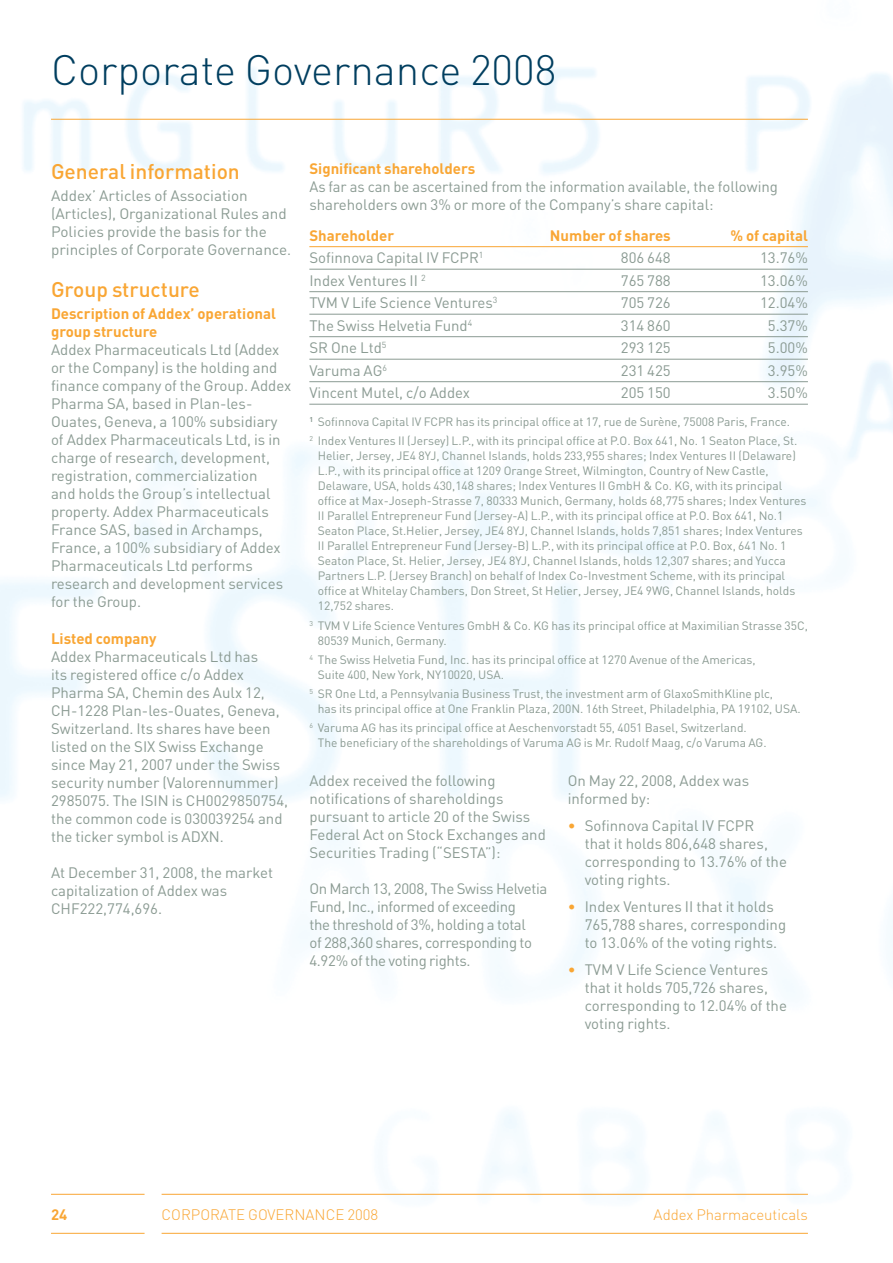
<style>
.page{position:relative;width:893px;height:1263px;background:#fff}
.page>*{position:absolute;margin:0;border:0;box-sizing:border-box;transform-origin:0 0}
.t1{font:300 42px "DIN";color:#003e5f}
.t2{font:500 21px "DIN";color:#f9a634}
.t3{font:15px/18px "DIN";color:#8b9b93}
.t4{font:15px/18px "DIN";letter-spacing:-.02em;color:#8b9b93}
.t5{font:700 15px/18px "DIN";color:#f9a634}
.t6{font:300 15px "DIN";color:#f9a634}
.t7{font:12px/15px "DIN";color:#8b9b93}
.s1{color:#f9a634}
</style>
<div class="page">
<hr style="left:309px;top:246px;width:499px;height:1px;background:#f9a634">
<hr style="left:309px;top:269px;width:499px;height:1px;background:#8b9b93">
<hr style="left:309px;top:291px;width:499px;height:1px;background:#8b9b93">
<hr style="left:309px;top:314px;width:499px;height:1px;background:#8b9b93">
<hr style="left:309px;top:336px;width:499px;height:1px;background:#8b9b93">
<hr style="left:309px;top:359px;width:499px;height:1px;background:#8b9b93">
<hr style="left:309px;top:381px;width:499px;height:1px;background:#8b9b93">
<hr style="left:309px;top:404px;width:499px;height:1px;background:#8b9b93">
<hr style="left:51px;top:119px;width:757px;height:1px;background:#f9a634">
<hr style="left:162px;top:1194px;width:646px;height:1px;background:#f9a634">
<hr style="left:162px;top:1233px;width:646px;height:1px;background:#f9a634">
<hr style="left:51px;top:1194px;width:94px;height:1px;background:#f9a634">
<hr style="left:51px;top:1233px;width:94px;height:1px;background:#f9a634">
<h1 class="t1" style="left:51px;top:44px;width:507px">Corporate Governance 2008</h1>
<h2 class="t2" style="left:51px;top:158px;width:190px">General information</h2>
<p class="t3" style="left:51px;top:186px;width:242px">Addex’ Articles of Association (Articles), Organizational Rules and Policies provide the basis for the principles of Corporate Governance.</p>
<h2 class="t2" style="left:51px;top:276px;width:150px">Group structure</h2>
<p class="t5" style="left:51px;top:304px;width:226px">Description of Addex’ operational group structure</p>
<p class="t3" style="left:51px;top:341px;width:242px">Addex Pharmaceuticals Ltd (Addex or the Company) is the holding and finance company of the Group. Addex<br>Pharma SA, based in Plan-les-<br>Ouates, Geneva, a 100% subsidiary of Addex Pharmaceuticals Ltd, is in charge of research, development, registration, commercialization<br>and holds the Group’s intellectual property. Addex Pharmaceuticals<br>France SAS, based in Archamps,<br>France, a 100% subsidiary of Addex<br>Pharmaceuticals Ltd performs research and development services for the Group.</p>
<p class="t5" style="left:51px;top:628px;width:107px">Listed company</p>
<p class="t3" style="left:51px;top:647px;width:239px">Addex Pharmaceuticals Ltd has<br>its registered office c/o Addex<br>Pharma SA, Chemin des Aulx 12,<br>CH-1228 Plan-les-Ouates, Geneva,<br>Switzerland. Its shares have been listed on the SIX Swiss Exchange since May 21, 2007 under the Swiss security number (Valorennummer)<br>2985075. The ISIN is CH0029850754, the common code is 030039254 and the ticker symbol is ADXN.</p>
<p class="t3" style="left:51px;top:863px;width:224px">At December 31, 2008, the market capitalization of Addex was<br>CHF222,774,696.</p>
<p class="t5" style="left:309px;top:159px;width:167px">Significant shareholders</p>
<p class="t3" style="left:309px;top:177px;width:470px">As far as can be ascertained from the information available, the following shareholders own 3% or more of the Company’s share capital:</p>
<p class="t5" style="left:309px;top:226px;width:87px">Shareholder</p>
<p class="t5" style="left:550px;top:226px;width:122px">Number of shares</p>
<p class="t5" style="left:731px;top:226px;width:79px">% of capital</p>
<p class="t3" style="left:309px;top:249px;width:176px">Sofinnova Capital IV FCPR<sup>1</sup></p>
<p class="t3" style="left:621px;top:249px;width:51px">806 648</p>
<p class="t3" style="left:760px;top:249px;width:49px">13.76%</p>
<p class="t3" style="left:309px;top:271px;width:118px">Index Ventures II <sup>2</sup></p>
<p class="t3" style="left:621px;top:271px;width:51px">765 788</p>
<p class="t3" style="left:760px;top:271px;width:49px">13.06%</p>
<p class="t3" style="left:309px;top:294px;width:190px">TVM V Life Science Ventures<sup>3</sup></p>
<p class="t3" style="left:621px;top:294px;width:51px">705 726</p>
<p class="t3" style="left:760px;top:294px;width:49px">12.04%</p>
<p class="t3" style="left:309px;top:316px;width:164px">The Swiss Helvetia Fund<sup>4</sup></p>
<p class="t3" style="left:621px;top:316px;width:51px">314 860</p>
<p class="t3" style="left:768px;top:316px;width:42px">5.37%</p>
<p class="t3" style="left:309px;top:339px;width:79px">SR One Ltd<sup>5</sup></p>
<p class="t3" style="left:621px;top:339px;width:51px">293 125</p>
<p class="t3" style="left:768px;top:339px;width:42px">5.00%</p>
<p class="t3" style="left:309px;top:361px;width:79px">Varuma AG<sup>6</sup></p>
<p class="t3" style="left:621px;top:361px;width:51px">231 425</p>
<p class="t3" style="left:768px;top:361px;width:42px">3.95%</p>
<p class="t3" style="left:309px;top:384px;width:162px">Vincent Mutel, c/o Addex</p>
<p class="t3" style="left:621px;top:384px;width:51px">205 150</p>
<p class="t3" style="left:768px;top:384px;width:42px">3.50%</p>
<p class="t7" style="left:309px;top:412px;width:490px;line-height:19.2px"><sup>1</sup> Sofinnova Capital IV FCPR has its principal office at 17, rue de Surène, 75008 Paris, France.<br><sup>2</sup> Index Ventures II (Jersey) L.P., with its principal office at P.O. Box 641, No. 1 Seaton Place, St.</p>
<p class="t7" style="left:318px;top:448px;width:490px">Helier, Jersey, JE4 8YJ, Channel Islands, holds 233,955 shares; Index Ventures II (Delaware)<br>L.P., with its principal office at 1209 Orange Street, Wilmington, Country of New Castle, Delaware, USA, holds 430,148 shares; Index Ventures II GmbH &amp; Co. KG, with its principal office at Max-Joseph-Strasse 7, 80333 Munich, Germany, holds 68,775 shares; Index Ventures II Parallel Entrepreneur Fund (Jersey-A) L.P., with its principal office at P.O. Box 641, No.1<br>Seaton Place, St.Helier, Jersey, JE4 8YJ, Channel Islands, holds 7,851 shares; Index Ventures II Parallel Entrepreneur Fund (Jersey-B) L.P., with its principal office at P.O. Box, 641 No. 1<br>Seaton Place, St. Helier, Jersey, JE4 8YJ, Channel Islands, holds 12,307 shares; and Yucca Partners L.P. (Jersey Branch) on behalf of Index Co-Investment Scheme, with its principal office at Whitelay Chambers, Don Street, St Helier, Jersey, JE4 9WG, Channel Islands, holds 12,752 shares.</p>
<p class="t7" style="left:318px;top:617px;width:492px;text-indent:-9px"><sup>3</sup> TVM V Life Science Ventures GmbH &amp; Co. KG has its principal office at Maximilian Strasse 35C,<br>80539 Munich, Germany.</p>
<p class="t7" style="left:318px;top:652px;width:439px;text-indent:-9px"><sup>4</sup> The Swiss Helvetia Fund, Inc. has its principal office at 1270 Avenue of the Americas,<br>Suite 400, New York, NY10020, USA.</p>
<p class="t7" style="left:318px;top:686px;width:484px;text-indent:-9px"><sup>5</sup> SR One Ltd, a Pennsylvania Business Trust, the investment arm of GlaxoSmithKline plc,<br>has its principal office at One Franklin Plaza, 200N. 16th Street, Philadelphia, PA 19102, USA.</p>
<p class="t7" style="left:318px;top:720px;width:450px;text-indent:-9px"><sup>6</sup> Varuma AG has its principal office at Aeschenvorstadt 55, 4051 Basel, Switzerland.<br>The beneficiary of the shareholdings of Varuma AG is Mr. Rudolf Maag, c/o Varuma AG.</p>
<p class="t3" style="left:309px;top:771px;width:238px">Addex received the following notifications of shareholdings pursuant to article 20 of the Swiss<br>Federal Act on Stock Exchanges and<br>Securities Trading (“SESTA”):</p>
<p class="t4" style="left:309px;top:879px;width:240px">On March 13, 2008, The Swiss Helvetia Fund, Inc., informed of exceeding<br>the threshold of 3%, holding a total<br>of 288,360 shares, corresponding to 4.92% of the voting rights.</p>
<p class="t3" style="left:568px;top:771px;width:183px">On May 22, 2008, Addex was informed by:</p>
<p class="t3" style="left:585px;top:816px;width:204px;text-indent:-17px"><span class="s1">•</span> Sofinnova Capital IV FCPR<br>that it holds 806,648 shares, corresponding to 13.76% of the voting rights.</p>
<p class="t3" style="left:585px;top:897px;width:203px;text-indent:-17px"><span class="s1">•</span> Index Ventures II that it holds<br>765,788 shares, corresponding to 13.06% of the voting rights.</p>
<p class="t3" style="left:585px;top:960px;width:204px;text-indent:-17px"><span class="s1">•</span> TVM V Life Science Ventures that it holds 705,726 shares, corresponding to 12.04% of the voting rights.</p>
<p class="t5" style="left:51px;top:1205px;width:18px">24</p>
<p class="t6" style="left:162px;top:1205px;width:218px">CORPORATE GOVERNANCE 2008</p>
<p class="t6" style="left:654px;top:1205px;width:156px">Addex Pharmaceuticals</p>
</div>
